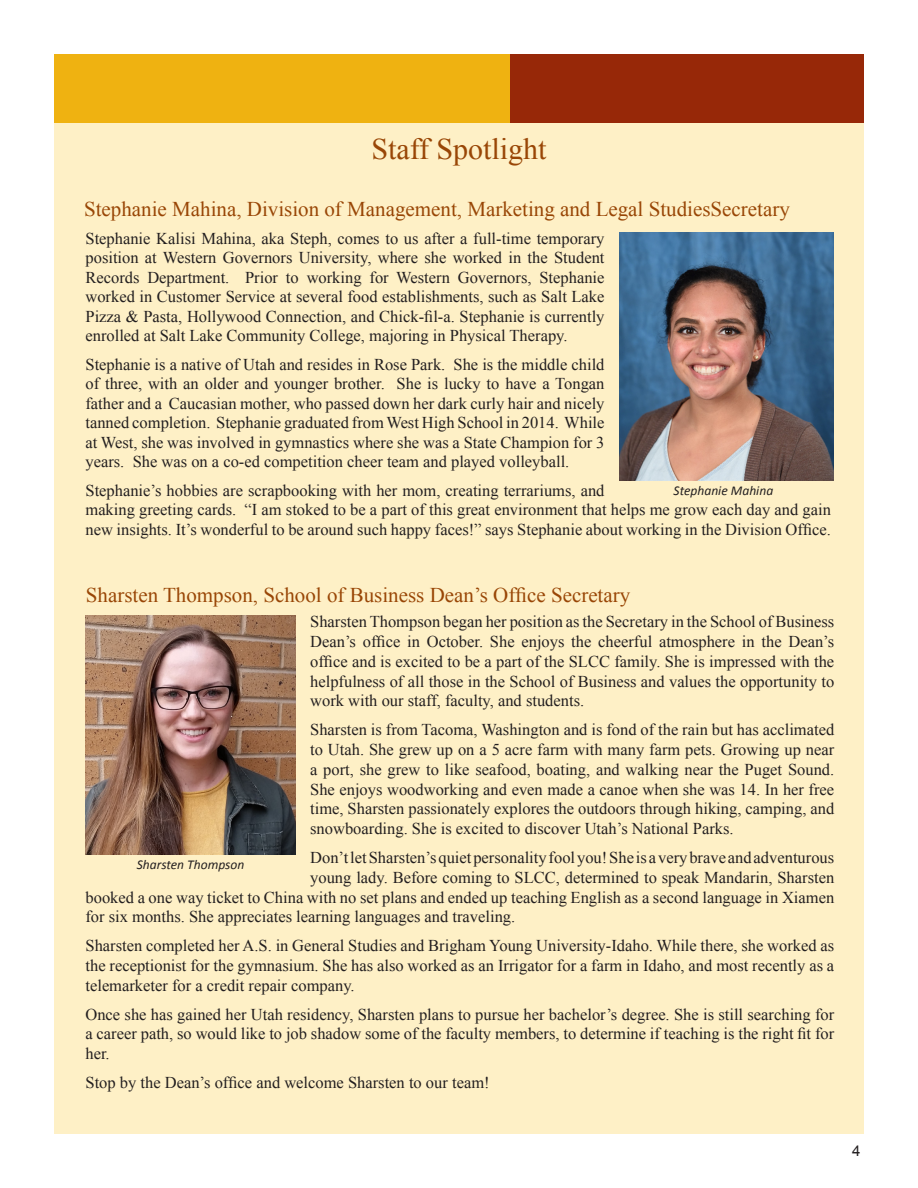
<style>
.page{position:relative;width:918px;height:1188px;background:#fff}
.page>*{position:absolute;margin:0;border:0;box-sizing:border-box;transform-origin:0 0}
.t1{font:30px "Times New Roman";color:#994606}
.Normal_Type{font:21px "Times New Roman";color:#994606}
.Normal_Type-2{font:16.5px/19.8px "Times New Roman";color:#231f20;text-align:justify}
.t2{font:15px "Arial";color:#231f20}
.Normal_Type-3{font:italic 13.5px "Calibri";color:#231f20}
</style>
<div class="page">
<div style="left:54px;top:54px;width:810px;height:1080px;background:#fef0c6"></div>
<div style="left:54px;top:54px;width:457px;height:68px;background:#efb211"></div>
<div style="left:511px;top:54px;width:353px;height:68px;background:#972808"></div>
<img style="left:620px;top:232px;width:213px;height:248px">
<img style="left:86px;top:616px;width:209px;height:238px">
<p class="t1" style="left:371px;top:129px;width:177px">Staff Spotlight</p>
<p class="Normal_Type" style="left:84px;top:194px;width:707px">Stephanie Mahina, Division of Management, Marketing and Legal StudiesSecretary</p>
<p class="Normal_Type-2" style="left:86px;top:228px;width:521px">Stephanie Kalisi Mahina, aka Steph, comes to us after a full-time temporary position at Western Governors University, where she worked in the Student Records Department. Prior to working for Western Governors, Stephanie worked in Customer Service at several food establishments, such as Salt Lake Pizza &amp; Pasta, Hollywood Connection, and Chick-fil-a. Stephanie is currently enrolled at Salt Lake Community College, majoring in Physical Therapy.</p>
<p class="Normal_Type-2" style="left:86px;top:354px;width:521px">Stephanie is a native of Utah and resides in Rose Park. She is the middle child of three, with an older and younger brother. She is lucky to have a Tongan father and a Caucasian mother, who passed down her dark curly hair and nicely tanned completion. Stephanie graduated from West High School in 2014. While at West, she was involved in gymnastics where she was a State Champion for 3 years. She was on a co-ed competition cheer team and played volleyball.</p>
<p class="Normal_Type-2" style="left:86px;top:480px;width:747px;text-align:left">Stephanie’s hobbies are scrapbooking with her mom, creating terrariums, and<br>making greeting cards. “I am stoked to be a part of this great environment that helps me grow each day and gain new insights. It’s wonderful to be around such happy faces!” says Stephanie about working in the Division Office.</p>
<p class="Normal_Type-3" style="left:674px;top:481px;width:101px">Stephanie Mahina</p>
<p class="Normal_Type" style="left:86px;top:581px;width:546px">Sharsten Thompson, School of Business Dean’s Office Secretary</p>
<p class="Normal_Type-2" style="left:310px;top:612px;width:526px">Sharsten Thompson began her position as the Secretary in the School of Business Dean’s office in October. She enjoys the cheerful atmosphere in the Dean’s office and is excited to be a part of the SLCC family. She is impressed with the helpfulness of all those in the School of Business and values the opportunity to work with our staff, faculty, and students.</p>
<p class="Normal_Type-2" style="left:310px;top:720px;width:526px">Sharsten is from Tacoma, Washington and is fond of the rain but has acclimated to Utah. She grew up on a 5 acre farm with many farm pets. Growing up near a port, she grew to like seafood, boating, and walking near the Puget Sound.<br>She enjoys woodworking and even made a canoe when she was 14. In her free time, Sharsten passionately explores the outdoors through hiking, camping, and snowboarding. She is excited to discover Utah’s National Parks.</p>
<p class="Normal_Type-2" style="left:310px;top:847px;width:526px">Don’t let Sharsten’s quiet personality fool you! She is a very brave and adventurous</p>
<p class="Normal_Type-2" style="left:310px;top:867px;width:526px">young lady. Before coming to SLCC, determined to speak Mandarin, Sharsten</p>
<p class="Normal_Type-2" style="left:86px;top:887px;width:750px">booked a one way ticket to China with no set plans and ended up teaching English as a second language in Xiamen</p>
<p class="Normal_Type-2" style="left:86px;top:907px;width:431px">for six months. She appreciates learning languages and traveling.</p>
<p class="Normal_Type-2" style="left:86px;top:936px;width:750px">Sharsten completed her A.S. in General Studies and Brigham Young University-Idaho. While there, she worked as the receptionist for the gymnasium. She has also worked as an Irrigator for a farm in Idaho, and most recently as a telemarketer for a credit repair company.</p>
<p class="Normal_Type-2" style="left:86px;top:1004px;width:750px">Once she has gained her Utah residency, Sharsten plans to pursue her bachelor’s degree. She is still searching for a career path, so would like to job shadow some of the faculty members, to determine if teaching is the right fit for her.</p>
<p class="Normal_Type-2" style="left:86px;top:1072px;width:406px">Stop by the Dean’s office and welcome Sharsten to our team!</p>
<p class="Normal_Type-3" style="left:137px;top:856px;width:109px">Sharsten Thompson</p>
<p class="t2" style="left:852px;top:1141px;width:10px">4</p>
</div>
